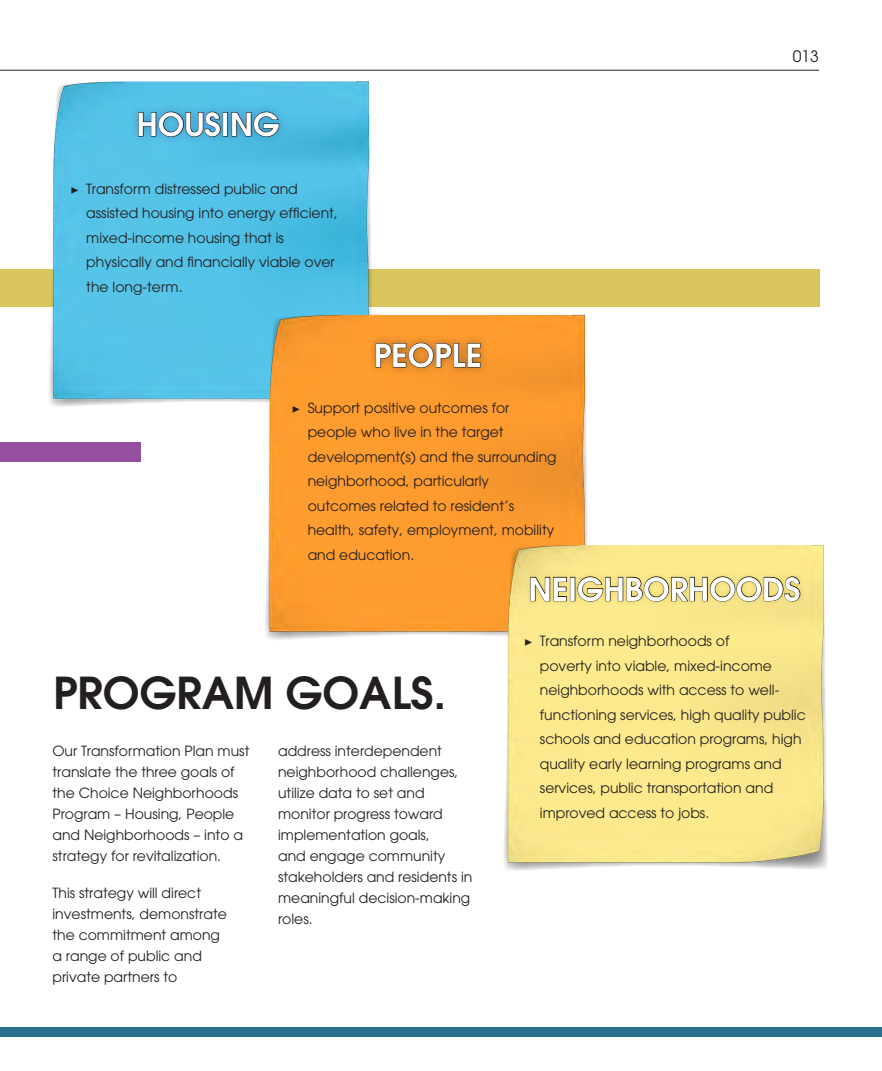
<style>
.page{position:relative;width:882px;height:1071px;background:#fff}
.page>*{position:absolute;margin:0;border:0;box-sizing:border-box;transform-origin:0 0}
.Medium_Heading{font:600 43.75px "Avant Garde";color:#231f20}
.Medium_Heading-2{font:600 31.5px "Avant Garde";color:#fff}
.t1{font:15.75px "Avant Garde";color:#231f20}
.Body_Text_1{font:14px/24.5px "Avant Garde";color:#231f20}
.s1{font-family:"Minion Pro"}
</style>
<div class="page">
<div style="left:0;top:442px;width:141px;height:20px;background:#944f9f"></div>
<div style="left:0;top:269px;width:820px;height:37px;background:#d9c45e"></div>
<div style="left:0;top:1027px;width:882px;height:10px;background:#2b7292"></div>
<hr style="left:0;top:70px;width:819px;height:1px;background:#231f20">
<img style="left:0;top:69px;width:391px;height:338px">
<img style="left:235px;top:274px;width:419px;height:366px">
<img style="left:475px;top:494px;width:353px;height:377px">
<div style="left:129px;top:103px;width:159px;height:42px;background:#253f8e;opacity:.4"></div>
<svg style="left:138px;top:111px;width:83px;height:26px;background:#3b86a9"></svg>
<div style="left:223px;top:112px;width:5px;height:24px;border:1px solid #000"></div>
<svg style="left:231px;top:111px;width:49px;height:26px"></svg>
<div style="left:367px;top:334px;width:122px;height:42px;background:#231f20;opacity:.4"></div>
<svg style="left:375px;top:342px;width:106px;height:26px;background:#b06e28"></svg>
<div style="left:525px;top:571px;width:280px;height:36px;background:#f8e589"></div>
<svg style="left:530px;top:577px;width:37px;height:24px"></svg>
<div style="left:570px;top:577px;width:5px;height:24px;border:1px solid #000"></div>
<svg style="left:577px;top:576px;width:224px;height:26px"></svg>
<p class="Medium_Heading-2" style="left:137px;top:104px;width:145px">HOUSING</p>
<p class="Body_Text_1" style="left:86px;top:176px;width:253px;text-indent:-16px"><span class="s1">▶</span> Transform distressed public and assisted housing into energy efficient, mixed-income housing that is physically and financially viable over the long-term.</p>
<p class="Medium_Heading-2" style="left:374px;top:335px;width:110px">PEOPLE</p>
<p class="Body_Text_1" style="left:308px;top:395px;width:250px;text-indent:-16px"><span class="s1">▶</span> Support positive outcomes for people who live in the target development(s) and the surrounding neighborhood, particularly outcomes related to resident’s health, safety, employment, mobility and education.</p>
<p class="t1" style="left:793px;top:47px;width:28px">013</p>
<p class="Medium_Heading" style="left:53px;top:665px;width:394px">PROGRAM GOALS.</p>
<p class="Body_Text_1" style="left:52px;top:740px;width:198px;line-height:21px">Our Transformation Plan must translate the three goals of the Choice Neighborhoods<br>Program – Housing, People and Neighborhoods – into a strategy for revitalization.</p>
<p class="Body_Text_1" style="left:52px;top:882px;width:176px;line-height:21px">This strategy will direct investments, demonstrate the commitment among a range of public and private partners to</p>
<p class="Body_Text_1" style="left:278px;top:740px;width:196px;line-height:21px">address interdependent neighborhood challenges, utilize data to set and monitor progress toward implementation goals,<br>and engage community stakeholders and residents in meaningful decision-making roles.</p>
<p class="Medium_Heading-2" style="left:529px;top:569px;width:274px">NEIGHBORHOODS</p>
<p class="Body_Text_1" style="left:540px;top:629px;width:267px;text-indent:-16px"><span class="s1">▶</span> Transform neighborhoods of<br>poverty into viable, mixed-income neighborhoods with access to well&shy;functioning services, high quality public schools and education programs, high quality early learning programs and services, public transportation and improved access to jobs.</p>
</div>
